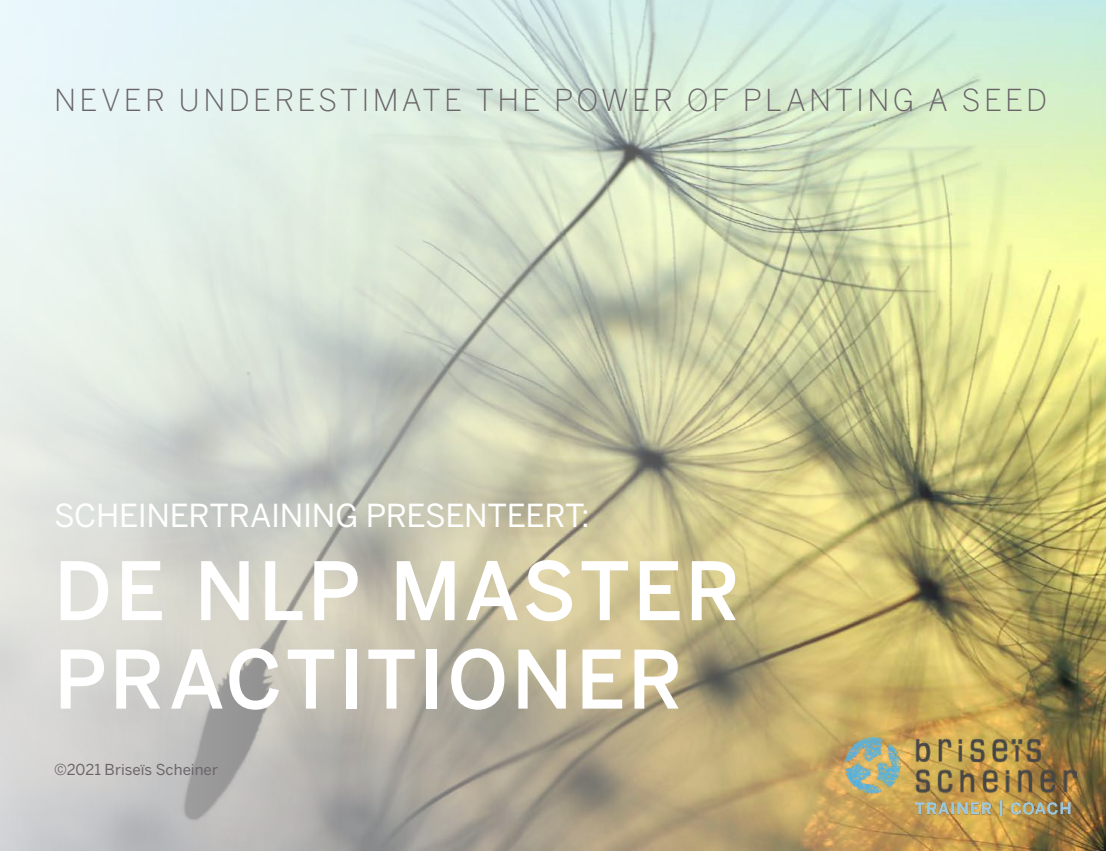
<style>
.page{position:relative;width:1106px;height:851px;background:#fff}
.page>*{position:absolute;margin:0;border:0;box-sizing:border-box;transform-origin:0 0}
.t1{font:500 79.65px/88.3px "Benton Sans";letter-spacing:.035em;color:#fff}
.t2{font:31.5px "Benton Sans";letter-spacing:-.015em;color:#fff}
.t3{font:300 30px "Benton Sans";letter-spacing:.11em;color:#6a6469}
.t4{font:15px "Benton Sans";color:#6a6469}
</style>
<div class="page">
<img style="left:0;top:0;width:1106px;height:850px">
<img style="left:845px;top:737px;width:231px;height:78px">
<p class="t3" style="left:54px;top:83px;width:994px">NEVER UNDERESTIMATE THE POWER OF PLANTING A SEED</p>
<p class="t2" style="left:54px;top:496px;width:537px">SCHEINERTRAINING PRESENTEERT:</p>
<h1 class="t1" style="left:54px;top:546px;width:687px">DE NLP MASTER<br>PRACTITIONER</h1>
<p class="t4" style="left:54px;top:760px;width:165px">©2021 Briseïs Scheiner</p>
</div>
